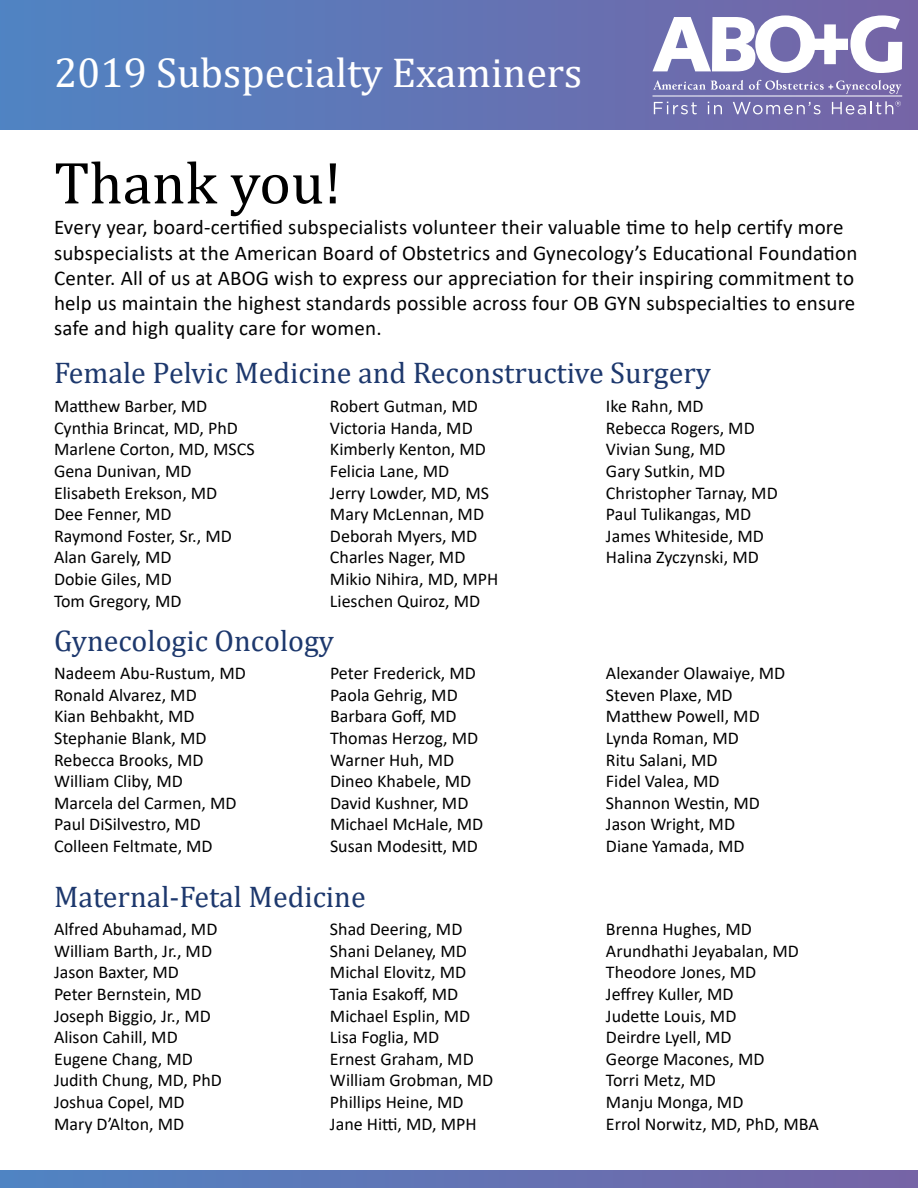
<style>
.page{position:relative;width:918px;height:1188px;background:#fff}
.page>*{position:absolute;margin:0;border:0;box-sizing:border-box;transform-origin:0 0}
.t1{font:60px "Cambria";color:#000}
.t2{font:42px "Cambria";color:#fff}
.t3{font:30px "Cambria";color:#1d386d}
.t4{font:21px/25.2px "Calibri";letter-spacing:.01em;color:#000}
.t5{font:18px/21.6px "Calibri";color:#000}
</style>
<div class="page">
<div style="left:0;top:1170px;width:918px;height:18px;background:linear-gradient(to right,#4f84c3,#7664a6)"></div>
<div style="left:0;top:0;width:918px;height:130px;background:linear-gradient(to right,#4f83c3,#7665a6)"></div>
<svg style="left:653px;top:80px;width:90px;height:10px"></svg>
<svg style="left:749px;top:80px;width:152px;height:14px;background:#8980b7"></svg>
<svg style="left:653px;top:15px;width:249px;height:58px"></svg>
<svg style="left:654px;top:102px;width:43px;height:12px"></svg>
<svg style="left:708px;top:102px;width:14px;height:12px"></svg>
<svg style="left:733px;top:102px;width:88px;height:12px"></svg>
<svg style="left:832px;top:101px;width:69px;height:13px"></svg>
<hr style="left:652px;top:96px;width:250px;height:1px;background:#fff">
<h2 class="t2" style="left:54px;top:48px;width:530px">2019 Subspecialty Examiners</h2>
<h1 class="t1" style="left:54px;top:148px;width:289px">Thank you!</h1>
<p class="t4" style="left:54px;top:214px;width:805px">Every year, board-certified subspecialists volunteer their valuable time to help certify more subspecialists at the American Board of Obstetrics and Gynecology’s Educational Foundation Center. All of us at ABOG wish to express our appreciation for their inspiring commitment to help us maintain the highest standards possible across four OB GYN subspecialties to ensure safe and high quality care for women.</p>
<h3 class="t3" style="left:54px;top:355px;width:658px">Female Pelvic Medicine and Reconstructive Surgery</h3>
<p class="t5" style="left:54px;top:395px;width:202px">Matthew Barber, MD<br>Cynthia Brincat, MD, PhD<br>Marlene Corton, MD, MSCS<br>Gena Dunivan, MD<br>Elisabeth Erekson, MD<br>Dee Fenner, MD<br>Raymond Foster, Sr., MD<br>Alan Garely, MD<br>Dobie Giles, MD<br>Tom Gregory, MD</p>
<p class="t5" style="left:330px;top:395px;width:170px">Robert Gutman, MD<br>Victoria Handa, MD<br>Kimberly Kenton, MD<br>Felicia Lane, MD<br>Jerry Lowder, MD, MS<br>Mary McLennan, MD<br>Deborah Myers, MD<br>Charles Nager, MD<br>Mikio Nihira, MD, MPH<br>Lieschen Quiroz, MD</p>
<p class="t5" style="left:606px;top:395px;width:173px">Ike Rahn, MD<br>Rebecca Rogers, MD<br>Vivian Sung, MD<br>Gary Sutkin, MD<br>Christopher Tarnay, MD<br>Paul Tulikangas, MD<br>James Whiteside, MD<br>Halina Zyczynski, MD</p>
<h3 class="t3" style="left:54px;top:623px;width:282px">Gynecologic Oncology</h3>
<p class="t5" style="left:54px;top:662px;width:193px">Nadeem Abu-Rustum, MD<br>Ronald Alvarez, MD<br>Kian Behbakht, MD<br>Stephanie Blank, MD<br>Rebecca Brooks, MD<br>William Cliby, MD<br>Marcela del Carmen, MD<br>Paul DiSilvestro, MD<br>Colleen Feltmate, MD</p>
<p class="t5" style="left:330px;top:662px;width:155px">Peter Frederick, MD<br>Paola Gehrig, MD<br>Barbara Goff, MD<br>Thomas Herzog, MD<br>Warner Huh, MD<br>Dineo Khabele, MD<br>David Kushner, MD<br>Michael McHale, MD<br>Susan Modesitt, MD</p>
<p class="t5" style="left:606px;top:662px;width:181px">Alexander Olawaiye, MD<br>Steven Plaxe, MD<br>Matthew Powell, MD<br>Lynda Roman, MD<br>Ritu Salani, MD<br>Fidel Valea, MD<br>Shannon Westin, MD<br>Jason Wright, MD<br>Diane Yamada, MD</p>
<h3 class="t3" style="left:54px;top:879px;width:313px">Maternal-Fetal Medicine</h3>
<p class="t5" style="left:54px;top:918px;width:169px">Alfred Abuhamad, MD<br>William Barth, Jr., MD<br>Jason Baxter, MD<br>Peter Bernstein, MD<br>Joseph Biggio, Jr., MD<br>Alison Cahill, MD<br>Eugene Chang, MD<br>Judith Chung, MD, PhD<br>Joshua Copel, MD<br>Mary D’Alton, MD</p>
<p class="t5" style="left:330px;top:918px;width:165px">Shad Deering, MD<br>Shani Delaney, MD<br>Michal Elovitz, MD<br>Tania Esakoff, MD<br>Michael Esplin, MD<br>Lisa Foglia, MD<br>Ernest Graham, MD<br>William Grobman, MD<br>Phillips Heine, MD<br>Jane Hitti, MD, MPH</p>
<p class="t5" style="left:606px;top:918px;width:214px">Brenna Hughes, MD<br>Arundhathi Jeyabalan, MD<br>Theodore Jones, MD<br>Jeffrey Kuller, MD<br>Judette Louis, MD<br>Deirdre Lyell, MD<br>George Macones, MD<br>Torri Metz, MD<br>Manju Monga, MD<br>Errol Norwitz, MD, PhD, MBA</p>
</div>
